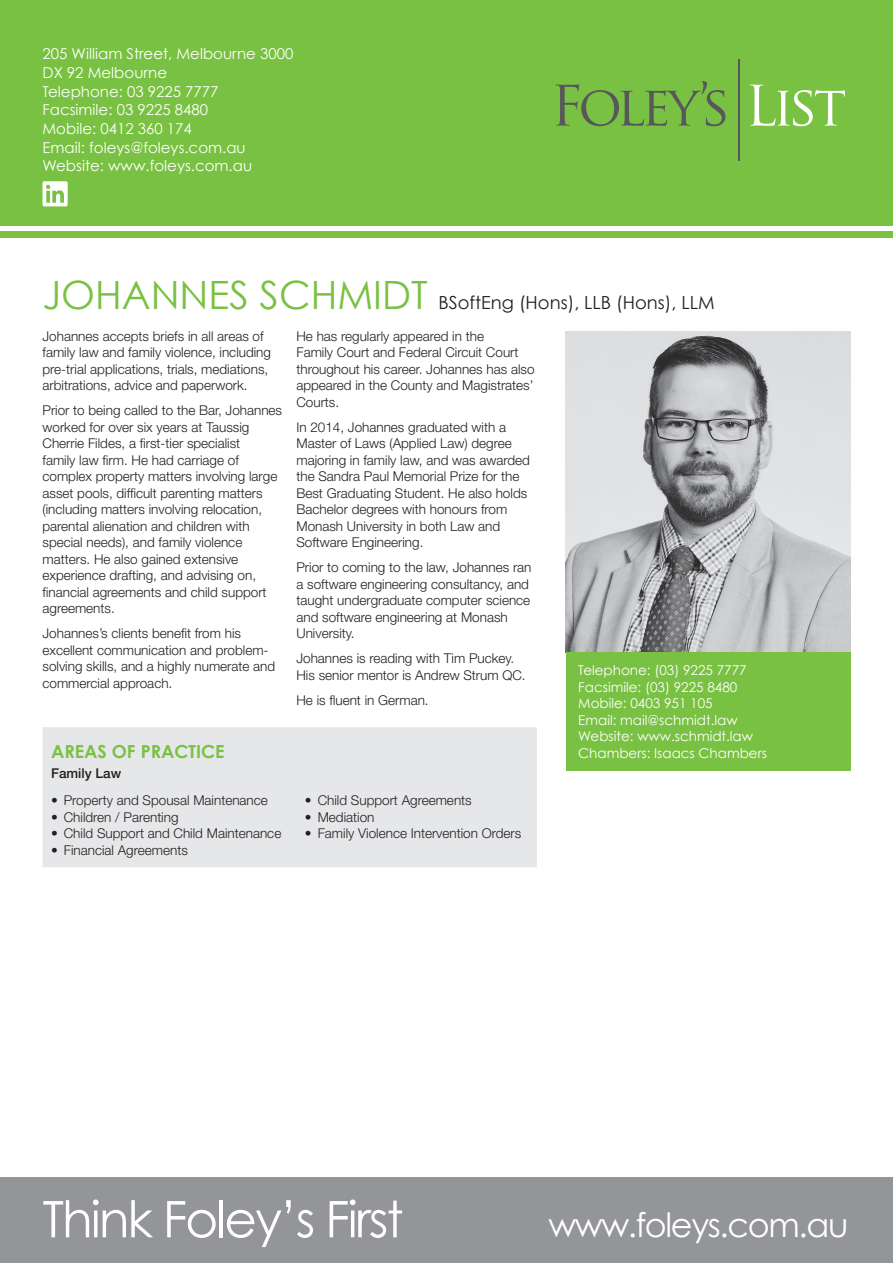
<style>
.page{position:relative;width:893px;height:1263px;background:#fff}
.page>*{position:absolute;margin:0;border:0;box-sizing:border-box;transform-origin:0 0}
.t1{font:50.4px "Century Gothic";letter-spacing:-.04em;color:#fff}
.t2{font:33.45px "Century Gothic";letter-spacing:-.04em;color:#fff}
.t3{font:18px "Century Gothic";color:#231f20}
.t4{font:700 18px "Century Gothic";color:#79c142}
.t5{font:15px/18.6px "Century Gothic";color:#fff}
.t6{font:300 13.5px/16.5px "Helvetica Neue LT Std";color:#231f20}
.t7{font:13.5px/16.5px "Century Gothic";color:#fff}
.t8{font:500 13.5px "Helvetica Neue LT Std";color:#231f20}
.s1{font-size:39px;color:#79c142}
</style>
<div class="page">
<div style="left:0;top:0;width:893px;height:225px;background:#79c142"></div>
<div style="left:0;top:1178px;width:893px;height:85px;background:#939598"></div>
<div style="left:0;top:231px;width:893px;height:6px;background:#79c142"></div>
<svg style="left:555px;top:81px;width:170px;height:45px"></svg>
<svg style="left:750px;top:85px;width:95px;height:41px"></svg>
<hr style="left:738px;top:59px;width:1px;height:101px;background:#57585a">
<svg style="left:43px;top:181px;width:25px;height:25px"></svg>
<img style="left:566px;top:331px;width:284px;height:321px">
<div style="left:566px;top:652px;width:284px;height:118px;background:#79c142"></div>
<div style="left:43px;top:727px;width:494px;height:140px;background:#e6e7e9"></div>
<p class="t5" style="left:43px;top:44px;width:252px">205 William Street, Melbourne 3000<br>DX 92 Melbourne<br>Telephone: 03 9225 7777<br>Facsimile: 03 9225 8480<br>Mobile: 0412 360 174<br>Email: foleys@foleys.com.au<br>Website: www.foleys.com.au</p>
<h3 class="t3" style="left:43px;top:292px;width:674px"><span class="s1">JOHANNES SCHMIDT</span> BSoftEng (Hons), LLB (Hons), LLM</h3>
<p class="t6" style="left:43px;top:327px;width:230px">Johannes accepts briefs in all areas of family law and family violence, including pre-trial applications, trials, mediations, arbitrations, advice and paperwork.</p>
<p class="t6" style="left:43px;top:402px;width:241px">Prior to being called to the Bar, Johannes worked for over six years at Taussig Cherrie Fildes, a first-tier specialist<br>family law firm. He had carriage of complex property matters involving large asset pools, difficult parenting matters (including matters involving relocation, parental alienation and children with special needs), and family violence matters. He also gained extensive experience drafting, and advising on, financial agreements and child support agreements.</p>
<p class="t6" style="left:43px;top:625px;width:234px">Johannes’s clients benefit from his excellent communication and problem&shy;solving skills, and a highly numerate and commercial approach.</p>
<p class="t6" style="left:296px;top:327px;width:240px">He has regularly appeared in the<br>Family Court and Federal Circuit Court throughout his career. Johannes has also appeared in the County and Magistrates’<br>Courts.</p>
<p class="t6" style="left:296px;top:418px;width:235px">In 2014, Johannes graduated with a Master of Laws (Applied Law) degree majoring in family law, and was awarded the Sandra Paul Memorial Prize for the Best Graduating Student. He also holds Bachelor degrees with honours from Monash University in both Law and Software Engineering.</p>
<p class="t6" style="left:296px;top:559px;width:237px">Prior to coming to the law, Johannes ran a software engineering consultancy, and taught undergraduate computer science and software engineering at Monash University.</p>
<p class="t6" style="left:296px;top:650px;width:231px">Johannes is reading with Tim Puckey.<br>His senior mentor is Andrew Strum QC.</p>
<p class="t6" style="left:296px;top:691px;width:134px">He is fluent in German.</p>
<p class="t7" style="left:578px;top:662px;width:176px">Telephone: (03) 9225 7777<br>Facsimile: (03) 9225 8480<br>Mobile: 0403 951 105<br>Email: mail@schmidt.law<br>Website: www.schmidt.law</p>
<h3 class="t4" style="left:51px;top:740px;width:175px">AREAS OF PRACTICE</h3>
<p class="t7" style="left:578px;top:744px;width:190px">Chambers: Isaacs Chambers</p>
<p class="t8" style="left:51px;top:765px;width:72px">Family Law</p>
<p class="t6" style="left:51px;top:792px;width:218px">• Property and Spousal Maintenance</p>
<p class="t6" style="left:51px;top:808px;width:129px">• Children / Parenting</p>
<p class="t6" style="left:51px;top:825px;width:232px">• Child Support and Child Maintenance</p>
<p class="t6" style="left:51px;top:841px;width:138px">• Financial Agreements</p>
<p class="t6" style="left:305px;top:792px;width:168px">• Child Support Agreements</p>
<p class="t6" style="left:305px;top:808px;width:71px">• Mediation</p>
<p class="t6" style="left:305px;top:825px;width:218px">• Family Violence Intervention Orders</p>
<h1 class="t1" style="left:43px;top:1188px;width:362px">Think Foley’s First</h1>
<h2 class="t2" style="left:548px;top:1205px;width:302px">www.foleys.com.au</h2>
</div>
